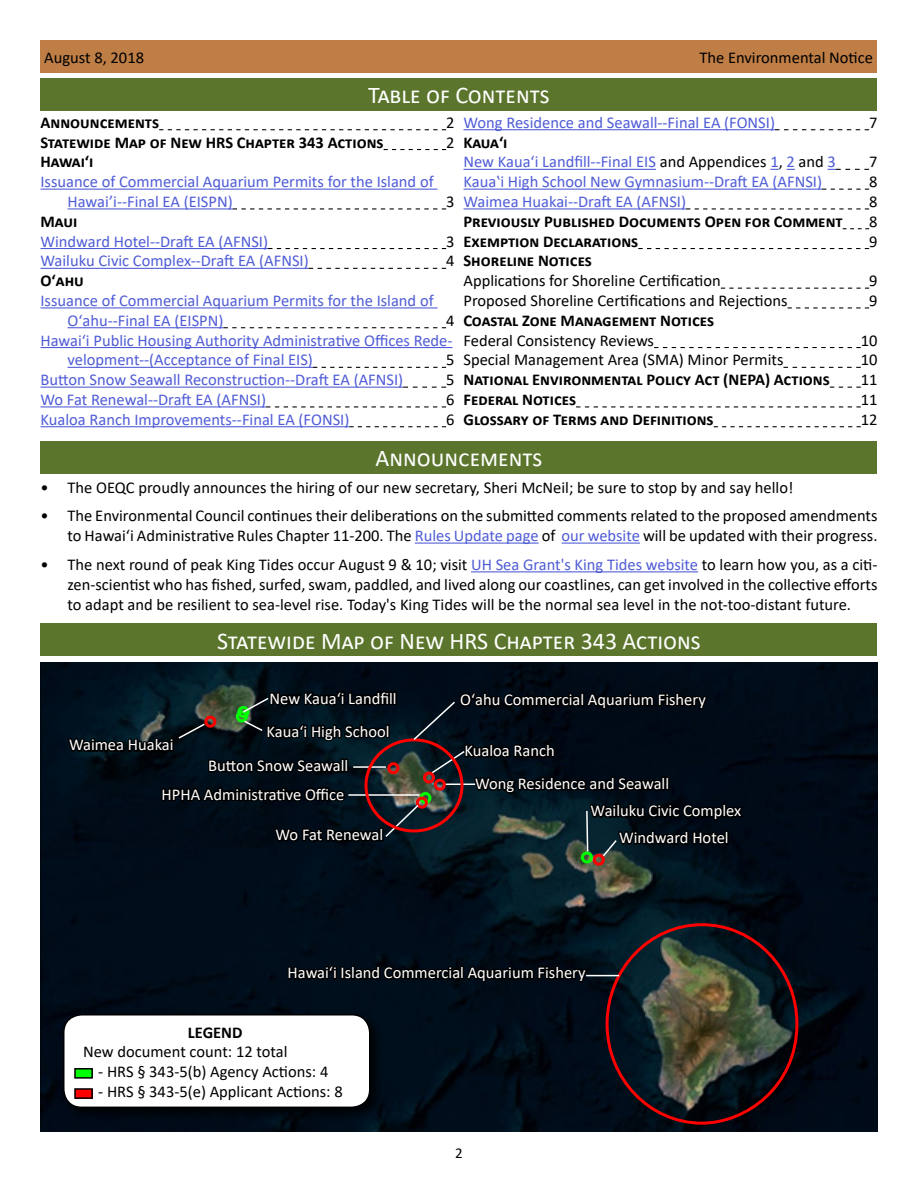
<style>
.page{position:relative;width:918px;height:1188px;background:#fff}
.page>*{position:absolute;margin:0;border:0;box-sizing:border-box;transform-origin:0 0}
.t1{font:24px "Calibri";color:#fff}
.t2{font:16.5px/19.8px "Calibri";color:#000;text-align:right}
.t3{font:16.5px/19.8px "Calibri";color:#4f5cd6}
.t4{font:700 16.5px "Calibri";color:#000}
.t5{font:16.5px/33px "Calibri";color:#fff}
.t6{font:15px "Calibri";color:#000}
.s1{font-weight:700;color:#000}
.s2{color:#000}
.s3{color:#4f5cd6}
</style>
<div class="page">
<div style="left:40px;top:40px;width:838px;height:33px;background:#bf7e46"></div>
<img style="left:40px;top:662px;width:838px;height:470px">
<div style="left:40px;top:78px;width:838px;height:32px;background:#5b752c"></div>
<div style="left:60px;top:1011px;width:324px;height:110px;background:#000812"></div>
<div style="left:64px;top:1015px;width:306px;height:92px;background:#fff;border-radius:18px"></div>
<div style="left:63px;top:1014px;width:307px;height:94px;border:2px solid #000;border-radius:18px"></div>
<div style="left:75px;top:1069px;width:17px;height:9px;background:#0f0"></div>
<div style="left:74px;top:1068px;width:19px;height:11px;border:2px solid #000"></div>
<div style="left:75px;top:1089px;width:17px;height:9px;background:#f00"></div>
<div style="left:74px;top:1088px;width:19px;height:11px;border:2px solid #000"></div>
<div style="left:40px;top:624px;width:838px;height:32px;background:#5b752c"></div>
<div style="left:40px;top:441px;width:838px;height:32px;background:#5b752c"></div>
<hr style="left:415px;top:543px;width:124px;height:1px;background:#4f5cd6">
<hr style="left:562px;top:543px;width:78px;height:1px;background:#4f5cd6">
<hr style="left:471px;top:571px;width:227px;height:1px;background:#4f5cd6">
<svg style="left:159px;top:129px;width:287px;height:1px"></svg>
<svg style="left:384px;top:149px;width:62px;height:1px"></svg>
<hr style="left:40px;top:189px;width:398px;height:1px;background:#4f5cd6">
<hr style="left:68px;top:208px;width:165px;height:1px;background:#4f5cd6">
<svg style="left:233px;top:208px;width:213px;height:1px"></svg>
<hr style="left:40px;top:248px;width:228px;height:1px;background:#4f5cd6">
<svg style="left:268px;top:248px;width:178px;height:1px"></svg>
<hr style="left:40px;top:268px;width:269px;height:1px;background:#4f5cd6">
<svg style="left:309px;top:268px;width:137px;height:1px"></svg>
<hr style="left:40px;top:307px;width:398px;height:1px;background:#4f5cd6">
<hr style="left:68px;top:327px;width:155px;height:1px;background:#4f5cd6">
<svg style="left:223px;top:327px;width:223px;height:1px"></svg>
<hr style="left:40px;top:347px;width:413px;height:1px;background:#4f5cd6">
<hr style="left:68px;top:367px;width:245px;height:1px;background:#4f5cd6">
<svg style="left:313px;top:367px;width:133px;height:1px"></svg>
<hr style="left:40px;top:387px;width:363px;height:1px;background:#4f5cd6">
<svg style="left:403px;top:387px;width:43px;height:1px"></svg>
<hr style="left:40px;top:406px;width:226px;height:1px;background:#4f5cd6">
<svg style="left:266px;top:406px;width:180px;height:1px"></svg>
<hr style="left:40px;top:426px;width:309px;height:1px;background:#4f5cd6">
<svg style="left:349px;top:426px;width:97px;height:1px"></svg>
<hr style="left:464px;top:129px;width:311px;height:1px;background:#4f5cd6">
<svg style="left:775px;top:129px;width:94px;height:1px"></svg>
<hr style="left:464px;top:169px;width:192px;height:1px;background:#4f5cd6">
<svg style="left:828px;top:169px;width:41px;height:1px"></svg>
<hr style="left:464px;top:189px;width:358px;height:1px;background:#4f5cd6">
<svg style="left:822px;top:189px;width:47px;height:1px"></svg>
<hr style="left:464px;top:208px;width:222px;height:1px;background:#4f5cd6">
<svg style="left:686px;top:208px;width:183px;height:1px"></svg>
<svg style="left:843px;top:228px;width:26px;height:1px"></svg>
<svg style="left:638px;top:248px;width:231px;height:1px"></svg>
<svg style="left:721px;top:288px;width:148px;height:1px"></svg>
<svg style="left:788px;top:307px;width:81px;height:1px"></svg>
<svg style="left:654px;top:347px;width:207px;height:1px"></svg>
<svg style="left:783px;top:367px;width:78px;height:1px"></svg>
<svg style="left:830px;top:387px;width:31px;height:1px"></svg>
<svg style="left:576px;top:406px;width:285px;height:1px"></svg>
<svg style="left:714px;top:426px;width:147px;height:1px"></svg>
<svg style="left:286px;top:950px;width:303px;height:51px;background:#000a14"></svg>
<svg style="left:66px;top:675px;width:678px;height:191px;background:#08131b"></svg>
<hr style="left:586px;top:975px;width:33px;height:1px;background:#fff">
<p class="t2" style="left:44px;top:47px;width:101px">August 8, 2018</p>
<p class="t2" style="left:699px;top:47px;width:175px">The Environmental Notice</p>
<h1 class="t1" style="left:368px;top:79px;width:183px">Table of Contents</h1>
<p class="t4" style="left:40px;top:111px;width:120px">Announcements</p>
<p class="t2" style="left:446px;top:112px;width:10px">2</p>
<p class="t4" style="left:40px;top:131px;width:345px">Statewide Map of New HRS Chapter 343 Actions</p>
<p class="t2" style="left:446px;top:132px;width:10px">2</p>
<p class="t4" style="left:40px;top:150px;width:54px">Hawaiʻi</p>
<p class="t3" style="left:67px;top:171px;width:368px;text-indent:-27px">Issuance of Commercial Aquarium Permits for the Island of<br>Hawai’i--Final EA (EISPN)</p>
<p class="t2" style="left:446px;top:191px;width:10px">3</p>
<p class="t4" style="left:40px;top:210px;width:38px">Maui</p>
<p class="t3" style="left:40px;top:231px;width:229px">Windward Hotel--Draft EA (AFNSI)</p>
<p class="t2" style="left:446px;top:231px;width:10px">3</p>
<p class="t3" style="left:40px;top:251px;width:270px">Wailuku Civic Complex--Draft EA (AFNSI)</p>
<p class="t2" style="left:446px;top:251px;width:10px">4</p>
<p class="t4" style="left:40px;top:269px;width:45px">Oʻahu</p>
<p class="t3" style="left:67px;top:290px;width:368px;text-indent:-27px">Issuance of Commercial Aquarium Permits for the Island of<br>Oʻahu--Final EA (EISPN)</p>
<p class="t2" style="left:446px;top:310px;width:10px">4</p>
<p class="t3" style="left:68px;top:330px;width:387px;text-indent:-27px">Hawaiʻi Public Housing Authority Administrative Offices Rede&shy;velopment--(Acceptance of Final EIS)</p>
<p class="t2" style="left:446px;top:350px;width:10px">5</p>
<p class="t3" style="left:41px;top:369px;width:364px">Button Snow Seawall Reconstruction--Draft EA (AFNSI)</p>
<p class="t2" style="left:446px;top:369px;width:10px">5</p>
<p class="t3" style="left:41px;top:389px;width:227px">Wo Fat Renewal--Draft EA (AFNSI)</p>
<p class="t2" style="left:446px;top:389px;width:10px">6</p>
<p class="t3" style="left:41px;top:409px;width:310px">Kualoa Ranch Improvements--Final EA (FONSI)</p>
<p class="t2" style="left:446px;top:409px;width:10px">6</p>
<p class="t3" style="left:464px;top:112px;width:313px">Wong Residence and Seawall--Final EA (FONSI)</p>
<p class="t2" style="left:869px;top:112px;width:10px">7</p>
<p class="t3" style="left:464px;top:132px;width:374px"><span class="s1">Kauaʻi<br></span>New Kauaʻi Landfill--Final EIS <span class="s2">and Appendices</span> 1<span class="s2">,</span> 2 <span class="s2">and</span> 3</p>
<p class="t2" style="left:869px;top:152px;width:10px">7</p>
<p class="t3" style="left:464px;top:171px;width:360px">Kauaʽi High School New Gymnasium--Draft EA (AFNSI)</p>
<p class="t2" style="left:869px;top:171px;width:10px">8</p>
<p class="t3" style="left:464px;top:191px;width:224px">Waimea Huakai--Draft EA (AFNSI)</p>
<p class="t2" style="left:869px;top:191px;width:10px">8</p>
<p class="t4" style="left:464px;top:210px;width:381px">Previously Published Documents Open for Comment</p>
<p class="t2" style="left:869px;top:211px;width:10px">8</p>
<p class="t4" style="left:464px;top:230px;width:176px">Exemption Declarations</p>
<p class="t2" style="left:869px;top:231px;width:10px">9</p>
<p class="t4" style="left:464px;top:249px;width:130px">Shoreline Notices</p>
<p class="t2" style="left:464px;top:270px;width:259px">Applications for Shoreline Certification</p>
<p class="t2" style="left:869px;top:270px;width:10px">9</p>
<p class="t2" style="left:464px;top:290px;width:326px">Proposed Shoreline Certifications and Rejections</p>
<p class="t2" style="left:869px;top:290px;width:10px">9</p>
<p class="t4" style="left:464px;top:309px;width:252px">Coastal Zone Management Notices</p>
<p class="t2" style="left:464px;top:330px;width:192px">Federal Consistency Reviews</p>
<p class="t2" style="left:861px;top:330px;width:18px">10</p>
<p class="t2" style="left:464px;top:350px;width:321px">Special Management Area (SMA) Minor Permits</p>
<p class="t2" style="left:861px;top:350px;width:18px">10</p>
<p class="t4" style="left:464px;top:368px;width:368px">National Environmental Policy Act (NEPA) Actions</p>
<p class="t2" style="left:861px;top:369px;width:18px">11</p>
<p class="t4" style="left:464px;top:388px;width:114px">Federal Notices</p>
<p class="t2" style="left:861px;top:389px;width:18px">11</p>
<p class="t4" style="left:464px;top:408px;width:252px">Glossary of Terms and Definitions</p>
<p class="t2" style="left:861px;top:409px;width:18px">12</p>
<h1 class="t1" style="left:376px;top:442px;width:168px">Announcements</h1>
<p class="t2" style="left:40px;top:477px;width:754px">• The OEQC proudly announces the hiring of our new secretary, Sheri McNeil; be sure to stop by and say hello!</p>
<p class="t2" style="left:40px;top:506px;width:839px">• The Environmental Council continues their deliberations on the submitted comments related to the proposed amendments to Hawaiʻi Administrative Rules Chapter 11-200. The <span class="s3">Rules Update page</span> of <span class="s3">our website</span> will be updated with their progress.</p>
<p class="t2" style="left:68px;top:554px;width:812px;text-align:justify;text-indent:-27px">• The next round of peak King Tides occur August 9 &amp; 10; visit <span class="s3">UH Sea Grant's King Tides website</span> to learn how you, as a citi&shy;zen-scientist who has fished, surfed, swam, paddled, and lived along our coastlines, can get involved in the collective efforts to adapt and be resilient to sea-level rise. Today's King Tides will be the normal sea level in the not-too-distant future.</p>
<h1 class="t1" style="left:217px;top:624px;width:485px">Statewide Map of New HRS Chapter 343 Actions</h1>
<p class="t5" style="left:69px;top:728px;width:106px">Waimea Huakai</p>
<p class="t5" style="left:270px;top:681px;width:129px">New Kauaʻi Landfill</p>
<p class="t5" style="left:267px;top:714px;width:125px">Kauaʻi High School</p>
<p class="t5" style="left:208px;top:749px;width:142px">Button Snow Seawall</p>
<p class="t5" style="left:162px;top:777px;width:184px">HPHA Administrative Office</p>
<p class="t5" style="left:276px;top:818px;width:109px">Wo Fat Renewal</p>
<p class="t5" style="left:460px;top:683px;width:247px">Oʻahu Commercial Aquarium Fishery</p>
<p class="t5" style="left:475px;top:734px;width:196px;text-indent:-10px">Kualoa Ranch<br>Wong Residence and Seawall</p>
<p class="t5" style="left:591px;top:794px;width:152px">Wailuku Civic Complex</p>
<p class="t5" style="left:619px;top:821px;width:111px">Windward Hotel</p>
<p class="t5" style="left:288px;top:956px;width:300px">Hawaiʻi Island Commercial Aquarium Fishery</p>
<p class="t4" style="left:188px;top:1020px;width:56px">LEGEND</p>
<p class="t2" style="left:83px;top:1042px;width:206px">New document count: 12 total</p>
<p class="t2" style="left:98px;top:1061px;width:232px">- HRS § 343-5(b) Agency Actions: 4</p>
<p class="t2" style="left:98px;top:1081px;width:246px">- HRS § 343-5(e) Applicant Actions: 8</p>
<p class="t6" style="left:455px;top:1143px;width:9px">2</p>
</div>
